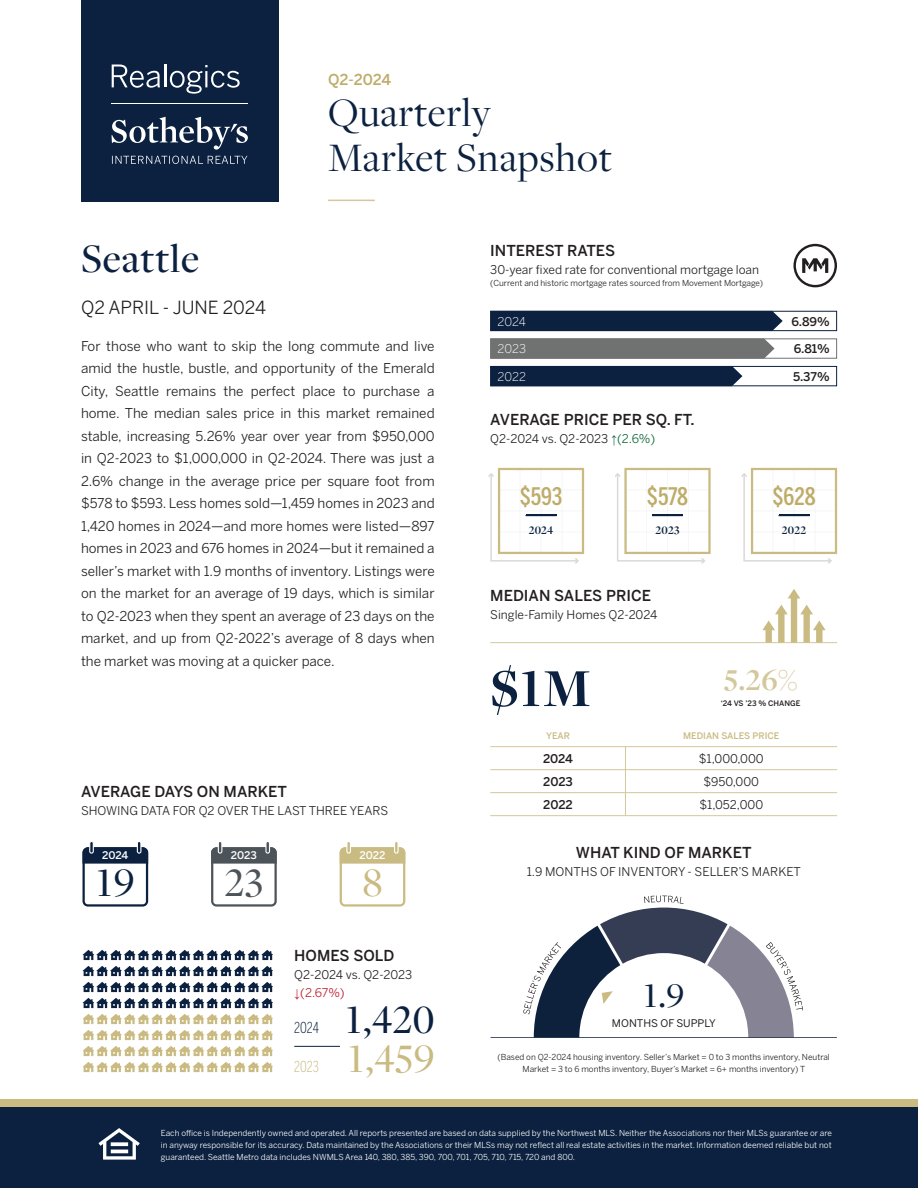
<style>
.page{position:relative;width:918px;height:1188px;background:#fff}
.page>*{position:absolute;margin:0;border:0;box-sizing:border-box;transform-origin:0 0}
.t1{font:700 55.5px "Freight Disp Pro";color:#0b213f}
.t2{font:42px "Freight Disp Pro";letter-spacing:.02em;color:#0b213f}
.t3{font:500 42px "Freight Disp Pro";letter-spacing:.02em;color:#0b213f}
.t4{font:500 42px "Freight Disp Pro";color:#c9bb81}
.t5{font:500 42px "Freight Disp Pro";color:#4c545a}
.t6{font:500 36px "Freight Disp Pro";color:#0b213f}
.t7{font:700 31.5px "Freight Disp Pro";color:#d4c79b}
.t8{font:500 24px "Benton Sans Comp";letter-spacing:-.01em;color:#beac68}
.t9{font:18px "Benton Sans";color:#231f20}
.t10{font:500 15px "Benton Sans";color:#231f20}
.t11{font:500 15px "Benton Sans";letter-spacing:-.01em;color:#beac68}
.t12{font:300 15px "Benton Sans Comp";color:#0b213f}
.t13{font:300 15px "Benton Sans Comp";color:#c9bb81}
.t14{font:13.5px/22.5px "Benton Sans";color:#231f20;text-align:justify}
.t15{font:12px "Benton Sans";color:#231f20}
.t16{font:500 12px "Benton Sans";letter-spacing:-.01em;color:#231f20}
.t17{font:300 12px "Benton Sans";letter-spacing:-.01em;color:#fff}
.t18{font:700 12px "Freight Disp Pro";letter-spacing:.02em;color:#0b213f}
.t19{font:12px "Benton Sans";color:#be1d2c}
.t20{font:10.5px "Benton Sans";color:#231f20}
.t21{font:500 10.5px "Benton Sans";letter-spacing:-.01em;color:#fff}
.t22{font:500 9px "Benton Sans";color:#c9bb81}
.t23{font:8.25px/12px "Benton Sans";color:#fff;text-align:justify}
.t24{font:8.25px/12px "Benton Sans";color:#231f20;text-align:center}
.t25{font:500 7.5px "Benton Sans";color:#231f20}
.s1{font-family:"Times New Roman";font-weight:700}
.s2{font-family:"Times New Roman";font-weight:700;color:#0c6638}
.s3{color:#0c6638}
</style>
<div class="page">
<hr style="left:328px;top:200px;width:47px;height:1px;background:#d4c79b">
<div style="left:81px;top:0;width:197px;height:201px;background:#0b213f"></div>
<hr style="left:111px;top:103px;width:137px;height:1px;background:#fff">
<svg style="left:112px;top:117px;width:136px;height:33px"></svg>
<svg style="left:112px;top:156px;width:135px;height:8px"></svg>
<svg style="left:112px;top:65px;width:48px;height:23px"></svg>
<hr style="left:164px;top:65px;width:2px;height:22px;background:#fff">
<svg style="left:170px;top:65px;width:70px;height:29px"></svg>
<hr style="left:490px;top:642px;width:347px;height:1px;background:#d4c79b">
<svg style="left:762px;top:589px;width:64px;height:54px"></svg>
<hr style="left:490px;top:746px;width:347px;height:1px;background:#d4c79b">
<hr style="left:625px;top:747px;width:1px;height:69px;background:#d4c79b">
<hr style="left:490px;top:769px;width:347px;height:1px;background:#d4c79b">
<hr style="left:490px;top:792px;width:347px;height:1px;background:#d4c79b">
<hr style="left:490px;top:815px;width:347px;height:1px;background:#d4c79b">
<hr style="left:490px;top:1037px;width:347px;height:1px;background:#0d203c">
<div style="left:0;top:1107px;width:918px;height:81px;background:#0b213f"></div>
<div style="left:0;top:1100px;width:918px;height:7px;background:#c9bb81"></div>
<svg style="left:98px;top:1128px;width:42px;height:32px"></svg>
<hr style="left:294px;top:1046px;width:46px;height:1px;background:#0b213f">
<svg style="left:83px;top:842px;width:65px;height:65px"></svg>
<svg style="left:211px;top:842px;width:66px;height:65px"></svg>
<svg style="left:340px;top:842px;width:65px;height:65px"></svg>
<svg style="left:793px;top:244px;width:44px;height:43px"></svg>
<div style="left:490px;top:311px;width:347px;height:20px;border:1px solid #0b213f"></div>
<div style="left:490px;top:338px;width:347px;height:21px;border:1px solid #707271"></div>
<div style="left:490px;top:366px;width:347px;height:20px;border:1px solid #0b213f"></div>
<div style="left:490px;top:311px;width:293px;height:20px;background:#0b213f"></div>
<svg style="left:490px;top:338px;width:285px;height:21px;background:#747675"></svg>
<div style="left:490px;top:366px;width:252px;height:20px;background:#0b213f"></div>
<svg style="left:489px;top:468px;width:95px;height:95px"></svg>
<svg style="left:615px;top:468px;width:96px;height:95px"></svg>
<svg style="left:742px;top:468px;width:95px;height:95px"></svg>
<hr style="left:526px;top:515px;width:31px;height:1px;background:#0b213f">
<hr style="left:652px;top:515px;width:31px;height:1px;background:#0b213f">
<hr style="left:779px;top:515px;width:31px;height:1px;background:#0b213f">
<svg style="left:83px;top:950px;width:190px;height:10px"></svg>
<svg style="left:83px;top:966px;width:190px;height:10px"></svg>
<svg style="left:83px;top:982px;width:190px;height:10px"></svg>
<svg style="left:83px;top:998px;width:190px;height:10px"></svg>
<svg style="left:83px;top:1014px;width:190px;height:10px"></svg>
<svg style="left:83px;top:1030px;width:190px;height:10px"></svg>
<svg style="left:83px;top:1046px;width:190px;height:10px"></svg>
<svg style="left:83px;top:1062px;width:190px;height:10px"></svg>
<svg style="left:523px;top:896px;width:280px;height:142px"></svg>
<p class="t11" style="left:328px;top:70px;width:65px">Q2-2024</p>
<p class="t2" style="left:328px;top:86px;width:164px">Quarterly</p>
<p class="t2" style="left:328px;top:131px;width:286px">Market Snapshot</p>
<p class="t3" style="left:81px;top:231px;width:120px">Seattle</p>
<p class="t9" style="left:81px;top:297px;width:186px">Q2 APRIL - JUNE 2024</p>
<p class="t14" style="left:81px;top:334px;width:355px">For those who want to skip the long commute and live amid the hustle, bustle, and opportunity of the Emerald City, Seattle remains the perfect place to purchase a home. The median sales price in this market remained stable, increasing 5.26% year over year from $950,000 in Q2-2023 to $1,000,000 in Q2-2024. There was just a 2.6% change in the average price per square foot from $578 to $593. Less homes sold—1,459 homes in 2023 and 1,420 homes in 2024—and more homes were listed—897 homes in 2023 and 676 homes in 2024—but it remained a seller’s market with 1.9 months of inventory. Listings were on the market for an average of 19 days, which is similar to Q2-2023 when they spent an average of 23 days on the market, and up from Q2-2022’s average of 8 days when the market was moving at a quicker pace.</p>
<p class="t10" style="left:81px;top:782px;width:208px">AVERAGE DAYS ON MARKET</p>
<p class="t15" style="left:81px;top:804px;width:309px">SHOWING DATA FOR Q2 OVER THE LAST THREE YEARS</p>
<p class="t21" style="left:102px;top:848px;width:28px">2024</p>
<p class="t21" style="left:231px;top:848px;width:27px">2023</p>
<p class="t21" style="left:360px;top:848px;width:27px">2022</p>
<p class="t3" style="left:96px;top:855px;width:40px">19</p>
<p class="t5" style="left:225px;top:855px;width:40px">23</p>
<p class="t4" style="left:362px;top:855px;width:22px">8</p>
<p class="t10" style="left:294px;top:946px;width:102px">HOMES SOLD</p>
<p class="t15" style="left:294px;top:968px;width:120px">Q2-2024 vs. Q2-2023</p>
<p class="t19" style="left:294px;top:986px;width:52px"><span class="s1">↓</span>(2.67%)</p>
<p class="t12" style="left:294px;top:1019px;width:26px">2024</p>
<p class="t13" style="left:294px;top:1058px;width:26px">2023</p>
<p class="t3" style="left:345px;top:992px;width:91px">1,420</p>
<p class="t4" style="left:347px;top:1031px;width:89px">1,459</p>
<p class="t10" style="left:490px;top:241px;width:126px">INTEREST RATES</p>
<p class="t15" style="left:490px;top:262px;width:270px">30-year fixed rate for conventional mortgage loan</p>
<p class="t24" style="left:490px;top:277px;width:274px">(Current and historic mortgage rates sourced from Movement Mortgage)</p>
<p class="t17" style="left:498px;top:314px;width:30px">2024</p>
<p class="t17" style="left:498px;top:342px;width:30px">2023</p>
<p class="t17" style="left:498px;top:369px;width:30px">2022</p>
<p class="t10" style="left:490px;top:410px;width:206px">AVERAGE PRICE PER SQ. FT.</p>
<p class="t15" style="left:490px;top:431px;width:167px">Q2-2024 vs. Q2-2023 <span class="s2">↑</span><span class="s3">(2.6%)</span></p>
<p class="t16" style="left:791px;top:314px;width:40px">6.89%</p>
<p class="t16" style="left:794px;top:341px;width:37px">6.81%</p>
<p class="t16" style="left:793px;top:369px;width:38px">5.37%</p>
<p class="t8" style="left:520px;top:483px;width:44px">$593</p>
<p class="t8" style="left:647px;top:483px;width:43px">$578</p>
<p class="t8" style="left:772px;top:483px;width:45px">$628</p>
<p class="t18" style="left:529px;top:522px;width:26px">2024</p>
<p class="t18" style="left:656px;top:522px;width:25px">2023</p>
<p class="t18" style="left:782px;top:522px;width:26px">2022</p>
<p class="t10" style="left:490px;top:587px;width:162px">MEDIAN SALES PRICE</p>
<p class="t15" style="left:490px;top:608px;width:169px">Single-Family Homes Q2-2024</p>
<p class="t1" style="left:490px;top:652px;width:102px">$1M</p>
<p class="t7" style="left:724px;top:659px;width:75px">5.26%</p>
<p class="t25" style="left:721px;top:699px;width:81px">‘24 VS ’23 % CHANGE</p>
<p class="t22" style="left:546px;top:730px;width:26px">YEAR</p>
<p class="t22" style="left:683px;top:730px;width:98px">MEDIAN SALES PRICE</p>
<p class="t16" style="left:543px;top:751px;width:31px">2024</p>
<p class="t15" style="left:699px;top:751px;width:66px">$1,000,000</p>
<p class="t16" style="left:543px;top:774px;width:31px">2023</p>
<p class="t15" style="left:703px;top:774px;width:57px">$950,000</p>
<p class="t16" style="left:543px;top:797px;width:31px">2022</p>
<p class="t15" style="left:699px;top:797px;width:65px">$1,052,000</p>
<p class="t10" style="left:576px;top:844px;width:177px">WHAT KIND OF MARKET</p>
<p class="t15" style="left:527px;top:865px;width:276px">1.9 MONTHS OF INVENTORY - SELLER’S MARKET</p>
<p class="t6" style="left:643px;top:972px;width:43px">1.9</p>
<p class="t20" style="left:612px;top:1017px;width:106px">MONTHS OF SUPPLY</p>
<p class="t24" style="left:497px;top:1051px;width:334px">(Based on Q2-2024 housing inventory. Seller’s Market = 0 to 3 months inventory, Neutral<br>Market = 3 to 6 months inventory, Buyer’s Market = 6+ months inventory) T</p>
<p class="t23" style="left:161px;top:1127px;width:673px">Each office is Independently owned and operated. All reports presented are based on data supplied by the Northwest MLS. Neither the Associations nor their MLSs guarantee or are in anyway responsible for its accuracy. Data maintained by the Associations or their MLSs may not reflect all real estate activities in the market. Information deemed reliable but not guaranteed. Seattle Metro data includes NWMLS Area 140, 380, 385, 390, 700, 701, 705, 710, 715, 720 and 800.</p>
</div>
